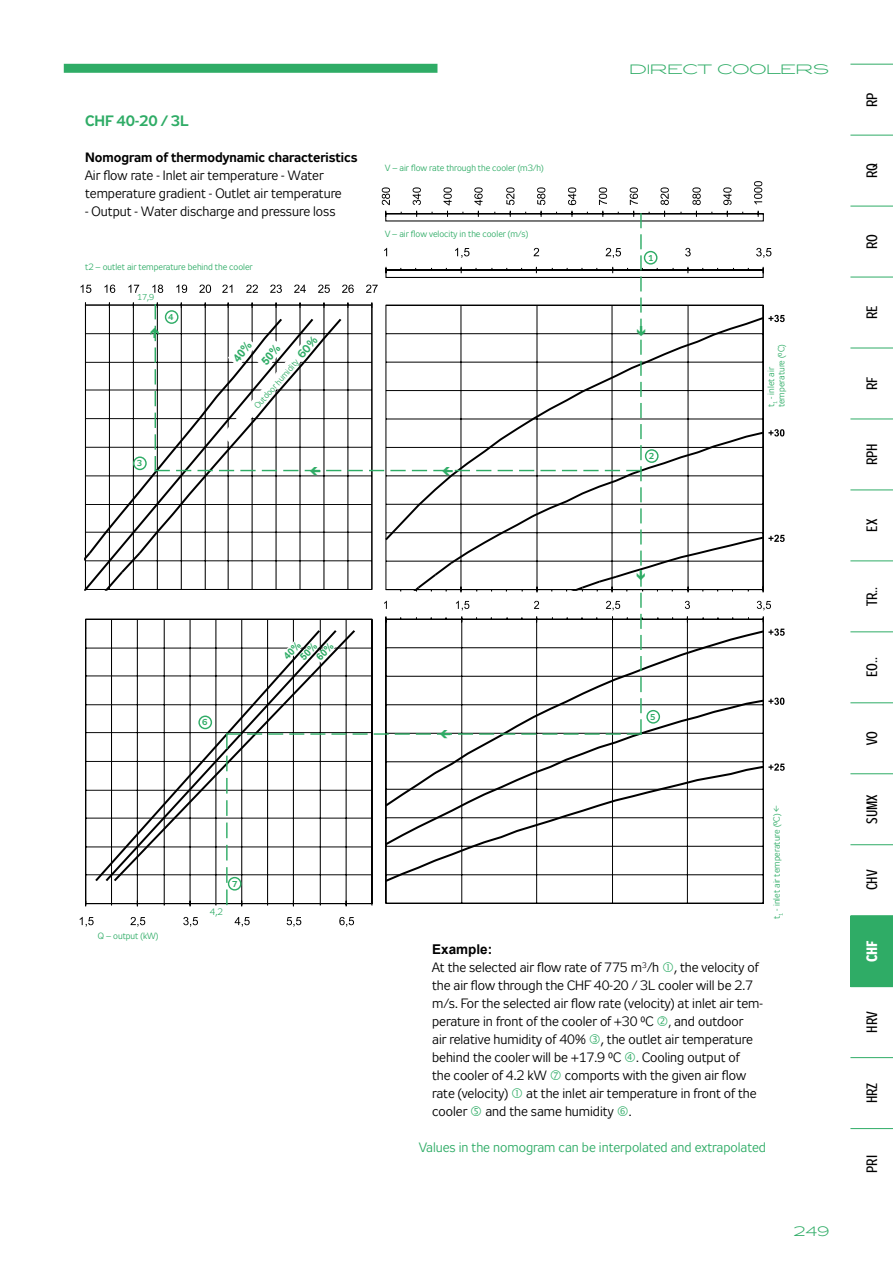
<style>
.page{position:relative;width:893px;height:1263px;background:#fff}
.page>*{position:absolute;margin:0;border:0;box-sizing:border-box;transform-origin:0 0}
.t1{font:condensed 15px "Zeppelin";color:#000}
.t2{font:700 15px "Zeppelin 31";color:#2fac66}
.t3{font:700 condensed 15px "Zeppelin";color:#fff}
.t4{font:13.5px/18px "Zeppelin 31";color:#000}
.t5{font:13.5px "Zeppelin 31";color:#2fac66}
.t6{font:13.5px "Zeppelin 51";color:#2fac66}
.t7{font:13.5px "Zeppelin 41";color:#2fac66}
.t8{font:700 10.05px/12.9px "Arial";color:#2fac66}
.t9{font:9.3px "Zeppelin 31";color:#2fac66}
.t10{font:9px/10.5px "Zeppelin 31";color:#2fac66}
.t11{font:8.55px "Zeppelin 31";color:#2fac66}
.t12{font:700 8.55px "Zeppelin 31";color:#2fac66}
.s1{font-weight:700}
.s2{font-weight:700;font-size:11.4px}
.s3{font-family:"Arial";font-weight:700}
</style>
<div class="page">
<div style="left:64px;top:64px;width:373px;height:9px;background:#2fac66"></div>
<div style="left:850px;top:916px;width:43px;height:71px;background:#2fac66"></div>
<hr style="left:850px;top:64px;width:43px;height:1px;background:#2fac66">
<hr style="left:850px;top:135px;width:43px;height:1px;background:#2fac66">
<hr style="left:850px;top:206px;width:43px;height:1px;background:#2fac66">
<hr style="left:850px;top:277px;width:43px;height:1px;background:#2fac66">
<hr style="left:850px;top:348px;width:43px;height:1px;background:#2fac66">
<hr style="left:850px;top:419px;width:43px;height:1px;background:#2fac66">
<hr style="left:850px;top:489px;width:43px;height:1px;background:#2fac66">
<hr style="left:850px;top:560px;width:43px;height:1px;background:#2fac66">
<hr style="left:850px;top:631px;width:43px;height:1px;background:#2fac66">
<hr style="left:850px;top:702px;width:43px;height:1px;background:#2fac66">
<hr style="left:850px;top:773px;width:43px;height:1px;background:#2fac66">
<hr style="left:850px;top:844px;width:43px;height:1px;background:#2fac66">
<hr style="left:850px;top:915px;width:43px;height:1px;background:#2fac66">
<hr style="left:850px;top:1057px;width:43px;height:1px;background:#2fac66">
<hr style="left:850px;top:1128px;width:43px;height:1px;background:#2fac66">
<hr style="left:109px;top:305px;width:1px;height:284px;background:#000">
<hr style="left:133px;top:305px;width:1px;height:284px;background:#000">
<hr style="left:85px;top:305px;width:287px;height:1px;background:#000">
<hr style="left:85px;top:305px;width:1px;height:284px;background:#000">
<svg style="left:84px;top:319px;width:66px;height:272px"></svg>
<svg style="left:104px;top:552px;width:36px;height:39px"></svg>
<svg style="left:137px;top:319px;width:13px;height:237px"></svg>
<svg style="left:80px;top:285px;width:11px;height:8px"></svg>
<svg style="left:104px;top:285px;width:11px;height:8px"></svg>
<svg style="left:128px;top:285px;width:11px;height:8px"></svg>
<svg style="left:85px;top:618px;width:288px;height:289px"></svg>
<svg style="left:93px;top:628px;width:57px;height:255px"></svg>
<svg style="left:80px;top:917px;width:14px;height:10px"></svg>
<svg style="left:130px;top:917px;width:15px;height:10px"></svg>
<svg style="left:183px;top:917px;width:15px;height:10px"></svg>
<svg style="left:235px;top:917px;width:15px;height:10px"></svg>
<svg style="left:287px;top:917px;width:14px;height:10px"></svg>
<svg style="left:339px;top:917px;width:15px;height:10px"></svg>
<div style="left:133px;top:456px;width:14px;height:14px;border:1px solid #2fac66;border-radius:50%"></div>
<svg style="left:150px;top:181px;width:635px;height:724px"></svg>
<p class="t2" style="left:85px;top:112px;width:104px">CHF 40-20 / 3L</p>
<p class="t4" style="left:85px;top:150px;width:274px"><span class="s1">Nomogram of thermodynamic characteristics<br></span>Air flow rate - Inlet air temperature - Water temperature gradient - Outlet air temperature</p>
<p class="t4" style="left:85px;top:204px;width:252px">- Output - Water discharge and pressure loss</p>
<p class="t10" style="left:85px;top:262px;width:169px">t2 – outlet air temperature behind the cooler</p>
<p class="t11" style="left:137px;top:292px;width:18px">17,9</p>
<p class="t12" style="left:168px;top:312px;width:7px">4</p>
<p class="t10" style="left:385px;top:164px;width:160px">V – air flow rate through the cooler (m3/h)</p>
<p class="t10" style="left:385px;top:230px;width:145px">V – air flow velocity in the cooler (m/s)</p>
<p class="t6" style="left:630px;top:62px;width:201px">DIRECT COOLERS</p>
<p class="t12" style="left:648px;top:253px;width:7px">1</p>
<p class="t12" style="left:137px;top:458px;width:7px">3</p>
<p class="t11" style="left:252px;top:405px;width:93px;rotate:-49deg">Outdoorhumidity <span class="s2">60%</span></p>
<p class="t10" style="left:767px;top:407px;width:64px;rotate:-90deg">t<sub>1</sub> - inlet air temperature (°C)</p>
<p class="t12" style="left:649px;top:451px;width:7px">2</p>
<p class="t12" style="left:202px;top:717px;width:7px">6</p>
<p class="t8" style="left:288px;top:646px;width:21px;text-indent:-10px;rotate:-47deg">40%<br>50%</p>
<p class="t10" style="left:98px;top:931px;width:62px">Q – output (kW)</p>
<p class="t9" style="left:210px;top:907px;width:14px">4,2</p>
<p class="t12" style="left:232px;top:879px;width:7px">7</p>
<p class="t12" style="left:650px;top:712px;width:7px">5</p>
<p class="t10" style="left:772px;top:919px;width:115px;rotate:-90deg">t<sub>1</sub> - inlet air temperature (°C) ←</p>
<p class="t4" style="left:432px;top:942px;width:332px"><span class="s3">Example:<br></span>At the selected air flow rate of 775 m<sup>3</sup>/h , the velocity of the air flow through the CHF 40-20 / 3L cooler will be 2.7 m/s. For the selected air flow rate (velocity) at inlet air tem&shy;perature in front of the cooler of +30 °C ‚ and outdoor<br>air relative humidity of 40% , the outlet air temperature behind the cooler will be +17.9 °C . Cooling output of<br>the cooler of 4.2 kW</p>
<p class="t4" style="left:565px;top:1068px;width:183px">comports with the given air flow</p>
<p class="t4" style="left:432px;top:1086px;width:77px">rate (velocity)</p>
<p class="t4" style="left:526px;top:1086px;width:232px">at the inlet air temperature in front of the</p>
<p class="t4" style="left:432px;top:1104px;width:37px">cooler</p>
<p class="t4" style="left:485px;top:1104px;width:148px">and the same humidity .</p>
<p class="t5" style="left:419px;top:1140px;width:349px">Values in the nomogram can be interpolated and extrapolated</p>
<p class="t7" style="left:793px;top:1224px;width:37px">249</p>
<p class="t1" style="left:864px;top:107px;width:16px;rotate:-90deg">RP</p>
<p class="t1" style="left:864px;top:178px;width:17px;rotate:-90deg">RQ</p>
<p class="t1" style="left:864px;top:249px;width:17px;rotate:-90deg">RO</p>
<p class="t1" style="left:864px;top:319px;width:15px;rotate:-90deg">RE</p>
<p class="t1" style="left:864px;top:390px;width:15px;rotate:-90deg">RF</p>
<p class="t1" style="left:864px;top:465px;width:23px;rotate:-90deg">RPH</p>
<p class="t1" style="left:864px;top:532px;width:14px;rotate:-90deg">EX</p>
<p class="t1" style="left:864px;top:606px;width:21px;rotate:-90deg">TR..</p>
<p class="t1" style="left:864px;top:677px;width:22px;rotate:-90deg">EO..</p>
<p class="t1" style="left:864px;top:745px;width:16px;rotate:-90deg">VO</p>
<p class="t1" style="left:864px;top:824px;width:31px;rotate:-90deg">SUMX</p>
<p class="t1" style="left:864px;top:890px;width:22px;rotate:-90deg">CHV</p>
<p class="t3" style="left:864px;top:962px;width:23px;rotate:-90deg">CHF</p>
<p class="t1" style="left:864px;top:1032px;width:23px;rotate:-90deg">HRV</p>
<p class="t1" style="left:864px;top:1103px;width:22px;rotate:-90deg">HRZ</p>
<p class="t1" style="left:864px;top:1173px;width:19px;rotate:-90deg">PRI</p>
</div>
